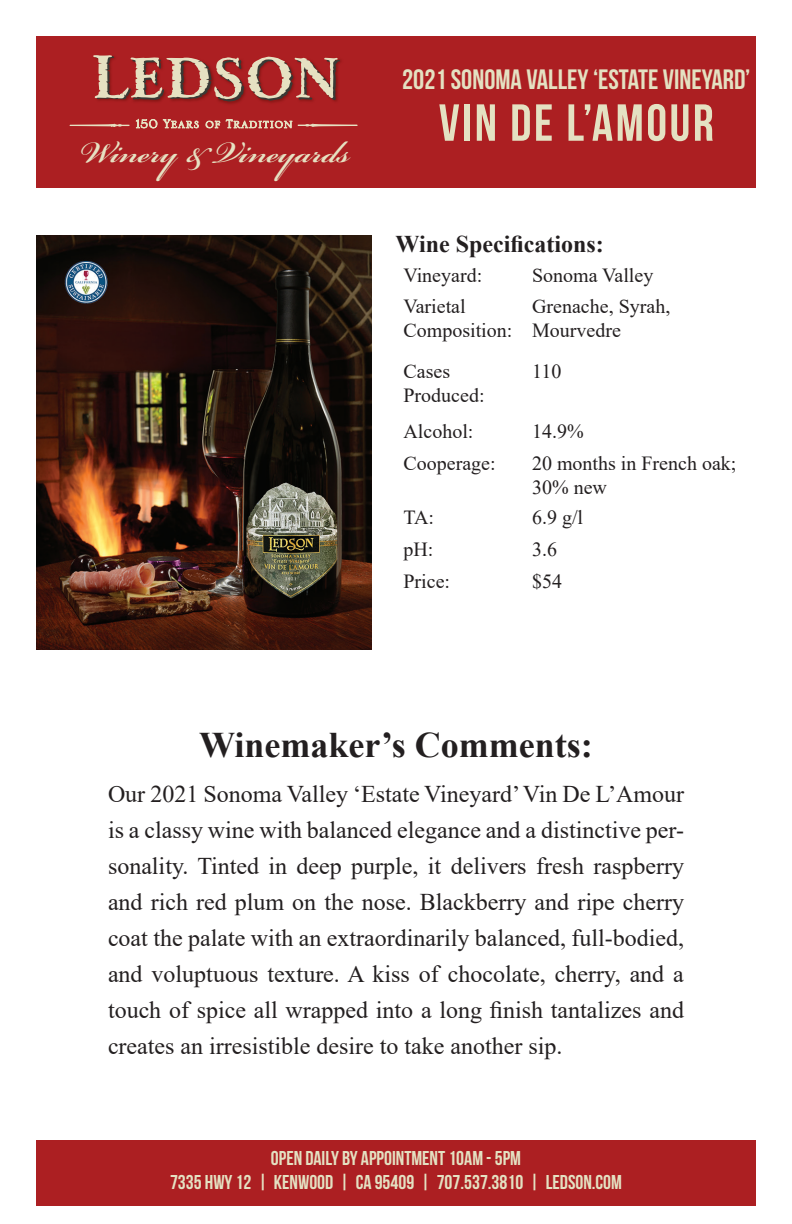
<style>
.page{position:relative;width:792px;height:1224px;background:#fff}
.page>*{position:absolute;margin:0;border:0;box-sizing:border-box;transform-origin:0 0}
.t1{font:52px "Bebas Neue";letter-spacing:.05em;color:#e4e1c2}
.t2{font:600 47px "Bickham Script Pro";color:#e6e1c2}
.t3{font:700 36px "Times New Roman";color:#231f20}
.t4{font:28px "Bebas Neue";color:#e4e1c2}
.t5{font:24px/36px "Times New Roman";color:#231f20;text-align:justify}
.t6{font:700 24px "Times New Roman";color:#231f20}
.t7{font:20px/24px "Times New Roman";color:#231f20}
.t8{font:20px/24px "Bebas Neue";color:#e4e1c2;text-align:center}
</style>
<div class="page">
<div style="left:36px;top:36px;width:720px;height:152px;background:#ac1f22"></div>
<svg style="left:93px;top:55px;width:247px;height:47px"></svg>
<svg style="left:70px;top:124px;width:60px;height:3px"></svg>
<svg style="left:136px;top:119px;width:21px;height:10px"></svg>
<svg style="left:163px;top:119px;width:36px;height:10px"></svg>
<svg style="left:206px;top:121px;width:14px;height:7px"></svg>
<svg style="left:226px;top:119px;width:131px;height:10px"></svg>
<div style="left:36px;top:1140px;width:720px;height:66px;background:#ac1f22"></div>
<img style="left:36px;top:236px;width:336px;height:414px">
<h2 class="t2" style="left:79px;top:118px;width:272px">Winery &amp; Vineyards</h2>
<p class="t4" style="left:402px;top:64px;width:350px">2021 SONOMA VALLEY ‘ESTATE VINEYARD’</p>
<h1 class="t1" style="left:439px;top:94px;width:277px">VIN DE L’AMOUR</h1>
<p class="t6" style="left:396px;top:227px;width:210px">Wine Specifications:</p>
<p class="t7" style="left:404px;top:262px;width:80px">Vineyard:</p>
<p class="t7" style="left:532px;top:262px;width:123px">Sonoma Valley</p>
<p class="t7" style="left:404px;top:294px;width:110px">Varietal<br>Composition:</p>
<p class="t7" style="left:532px;top:294px;width:140px">Grenache, Syrah,<br>Mourvedre</p>
<p class="t7" style="left:404px;top:358px;width:83px">Cases<br>Produced:</p>
<p class="t7" style="left:532px;top:358px;width:31px">110</p>
<p class="t7" style="left:404px;top:419px;width:71px">Alcohol:</p>
<p class="t7" style="left:532px;top:419px;width:53px">14.9%</p>
<p class="t7" style="left:404px;top:450px;width:94px">Cooperage:</p>
<p class="t7" style="left:532px;top:450px;width:206px">20 months in French oak;<br>30% new</p>
<p class="t7" style="left:404px;top:505px;width:32px">TA:</p>
<p class="t7" style="left:532px;top:505px;width:53px">6.9 g/l</p>
<p class="t7" style="left:404px;top:537px;width:31px">pH:</p>
<p class="t7" style="left:532px;top:537px;width:26px">3.6</p>
<p class="t7" style="left:404px;top:568px;width:48px">Price:</p>
<p class="t7" style="left:532px;top:568px;width:31px">$54</p>
<h3 class="t3" style="left:199px;top:719px;width:395px">Winemaker’s Comments:</h3>
<p class="t5" style="left:108px;top:775px;width:578px">Our 2021 Sonoma Valley ‘Estate Vineyard’ Vin De L’Amour is a classy wine with balanced elegance and a distinctive per&shy;sonality. Tinted in deep purple, it delivers fresh raspberry and rich red plum on the nose. Blackberry and ripe cherry coat the palate with an extraordinarily balanced, full-bodied, and voluptuous texture. A kiss of chocolate, cherry, and a touch of spice all wrapped into a long finish tantalizes and creates an irresistible desire to take another sip.</p>
<p class="t8" style="left:170px;top:1146px;width:453px">OPEN DAILY BY APPOINTMENT 10AM - 5PM<br>7335 HWY 12 | KENWOOD | CA 95409 | 707.537.3810 | LEDSON.COM</p>
</div>
